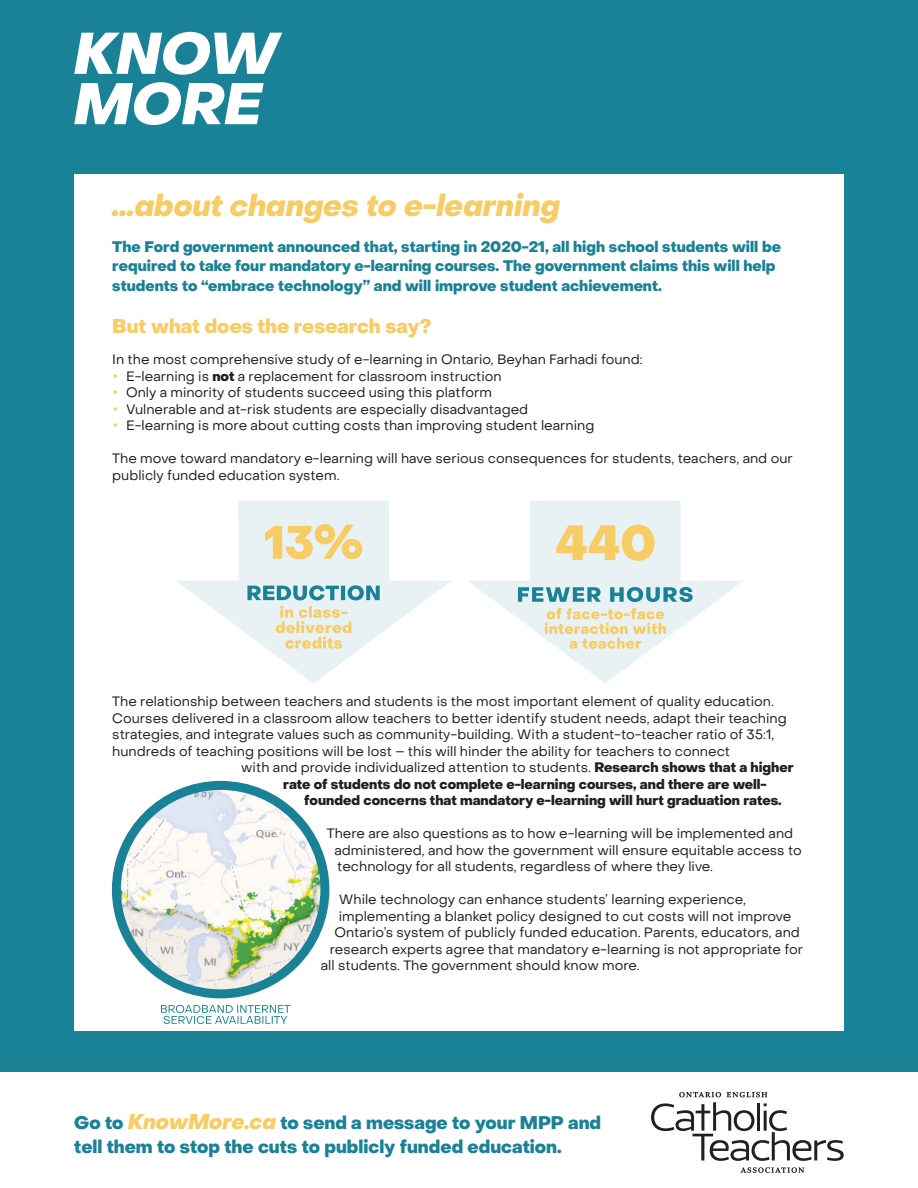
<style>
.page{position:relative;width:918px;height:1188px;background:#fff}
.page>*{position:absolute;margin:0;border:0;box-sizing:border-box;transform-origin:0 0}
.t1{font:italic 800 30px "Object Sans";color:#f8cc64}
.t2{font:800 19.5px "Object Sans";color:#f8cc64}
.t3{font:800 18px/24px "Object Sans";color:#1a8296}
.t4{font:800 15px/19.5px "Object Sans";color:#1a8296}
.t5{font:13.5px/16.5px "Object Sans";color:#231f20}
.t6{font:800 13.5px "Object Sans";color:#231f20}
.s1{font-family:"Whitman Roman LF";font-size:16.5px;color:#f8cc64}
.s2{font-weight:800}
.s3{font-style:italic;font-size:21px;color:#f8cc64}
</style>
<div class="page">
<div style="left:0;top:0;width:918px;height:1071px;background:#1a8296"></div>
<div style="left:74px;top:174px;width:770px;height:856px;background:#fff"></div>
<svg style="left:177px;top:501px;width:274px;height:182px"></svg>
<svg style="left:468px;top:501px;width:275px;height:182px"></svg>
<svg style="left:74px;top:82px;width:190px;height:43px"></svg>
<svg style="left:74px;top:32px;width:208px;height:43px"></svg>
<svg style="left:651px;top:1092px;width:193px;height:69px"></svg>
<svg style="left:741px;top:1167px;width:63px;height:6px"></svg>
<svg style="left:265px;top:524px;width:97px;height:35px"></svg>
<svg style="left:247px;top:585px;width:133px;height:15px"></svg>
<img style="left:116px;top:785px;width:209px;height:209px;border-radius:104px">
<div style="left:112px;top:781px;width:217px;height:217px;border:9px solid #1a8296;border-radius:50%"></div>
<svg style="left:276px;top:606px;width:75px;height:43px"></svg>
<svg style="left:545px;top:608px;width:121px;height:41px"></svg>
<svg style="left:518px;top:587px;width:175px;height:15px"></svg>
<svg style="left:556px;top:525px;width:98px;height:36px"></svg>
<svg style="left:161px;top:1005px;width:129px;height:19px"></svg>
<h1 class="t1" style="left:112px;top:187px;width:449px">…about changes to e-learning</h1>
<p class="t4" style="left:112px;top:237px;width:670px">The Ford government announced that, starting in 2020-21, all high school students will be required to take four mandatory e-learning courses. The government claims this will help students to “embrace technology” and will improve student achievement.</p>
<h2 class="t2" style="left:112px;top:314px;width:321px">But what does the research say?</h2>
<p class="t5" style="left:112px;top:351px;width:532px">In the most comprehensive study of e-learning in Ontario, Beyhan Farhadi found:</p>
<p class="t5" style="left:112px;top:368px;width:391px"><span class="s1">•</span> E-learning is <span class="s2">not</span> a replacement for classroom instruction</p>
<p class="t5" style="left:112px;top:384px;width:381px"><span class="s1">•</span> Only a minority of students succeed using this platform</p>
<p class="t5" style="left:112px;top:401px;width:417px"><span class="s1">•</span> Vulnerable and at-risk students are especially disadvantaged</p>
<p class="t5" style="left:112px;top:417px;width:484px"><span class="s1">•</span> E-learning is more about cutting costs than improving student learning</p>
<p class="t5" style="left:112px;top:450px;width:682px">The move toward mandatory e-learning will have serious consequences for students, teachers, and our publicly funded education system.</p>
<p class="t5" style="left:112px;top:693px;width:663px">The relationship between teachers and students is the most important element of quality education.</p>
<p class="t5" style="left:112px;top:710px;width:676px">Courses delivered in a classroom allow teachers to better identify student needs, adapt their teaching</p>
<p class="t5" style="left:112px;top:726px;width:663px">strategies, and integrate values such as community-building. With a student-to-teacher ratio of 35:1,</p>
<p class="t5" style="left:112px;top:743px;width:619px">hundreds of teaching positions will be lost – this will hinder the ability for teachers to connect</p>
<p class="t5" style="left:241px;top:759px;width:554px">with and provide individualized attention to students. <span class="s2">Research shows that a higher</span></p>
<p class="t6" style="left:283px;top:776px;width:485px">rate of students do not complete e-learning courses, and there are well-</p>
<p class="t6" style="left:304px;top:792px;width:479px">founded concerns that mandatory e-learning will hurt graduation rates.</p>
<p class="t5" style="left:334px;top:825px;width:469px;text-indent:-8px">There are also questions as to how e-learning will be implemented and administered, and how the government will ensure equitable access to technology for all students, regardless of where they live.</p>
<p class="t5" style="left:339px;top:891px;width:409px">While technology can enhance students’ learning experience,</p>
<p class="t5" style="left:339px;top:908px;width:454px">implementing a blanket policy designed to cut costs will not improve</p>
<p class="t5" style="left:334px;top:924px;width:467px">Ontario’s system of publicly funded education. Parents, educators, and</p>
<p class="t5" style="left:330px;top:941px;width:475px">research experts agree that mandatory e-learning is not appropriate for</p>
<p class="t5" style="left:321px;top:957px;width:320px">all students. The government should know more.</p>
<h3 class="t3" style="left:74px;top:1112px;width:528px">Go to <span class="s3">KnowMore.ca</span> to send a message to your MPP and tell them to stop the cuts to publicly funded education.</h3>
</div>
